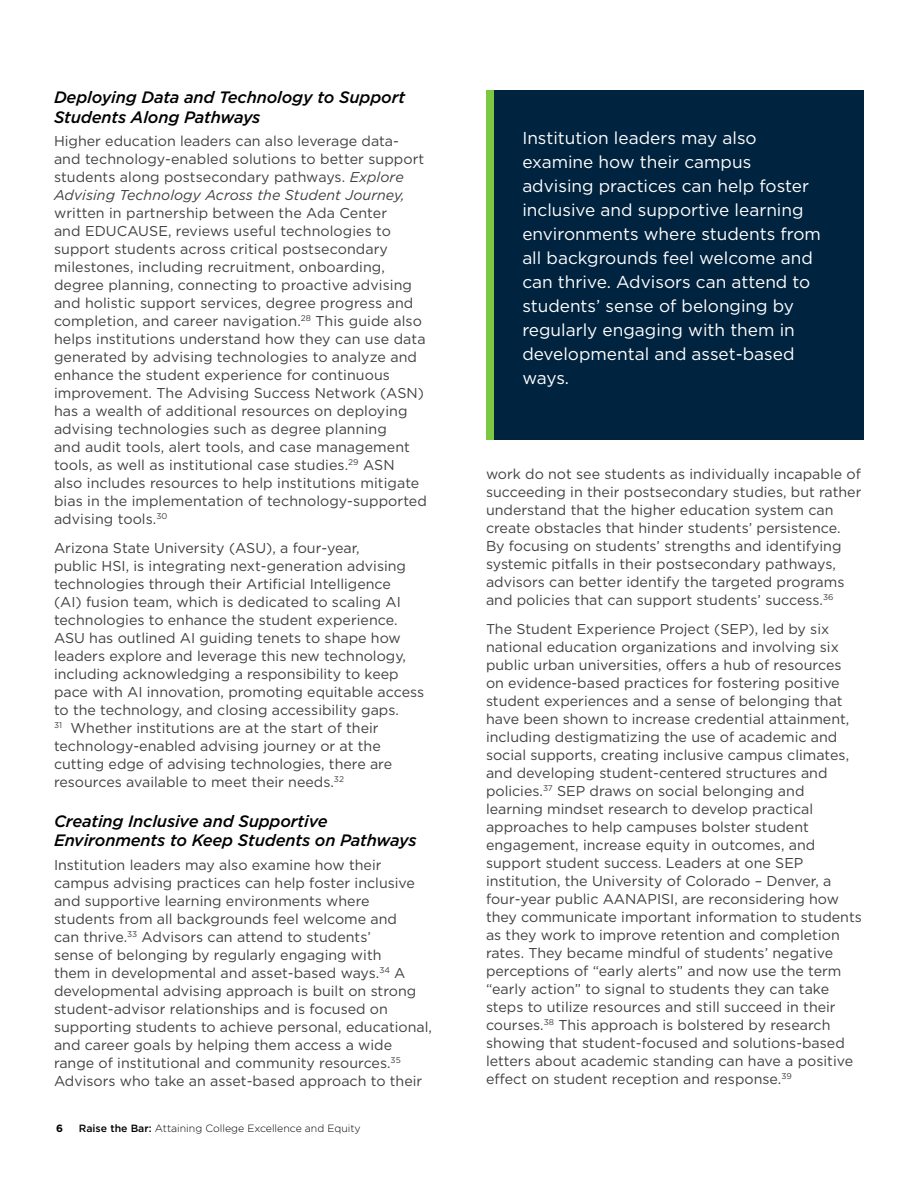
<style>
.page{position:relative;width:918px;height:1188px;background:#fff}
.page>*{position:absolute;margin:0;border:0;box-sizing:border-box;transform-origin:0 0}
.t1{font:17.25px/24px "Gotham";color:#fff}
.t2{font:italic 500 16.5px/19.5px "Gotham";letter-spacing:-.01em;color:#000}
.Body_Text{font:14.25px/18px "Gotham";color:#414042}
.t3{font:300 10.5px "Gotham";color:#000}
.t4{font:700 10.5px "Gotham";color:#000}
.s1{font-style:italic}
.s2{font-weight:500}
</style>
<div class="page">
<div style="left:486px;top:90px;width:378px;height:350px;background:#00233f"></div>
<div style="left:486px;top:90px;width:8px;height:350px;background:#7bc943"></div>
<h3 class="t2" style="left:54px;top:87px;width:353px">Deploying Data and Technology to Support<br>Students Along Pathways</h3>
<p class="Body_Text" style="left:54px;top:132px;width:374px">Higher education leaders can also leverage data&shy;and technology-enabled solutions to better support students along postsecondary pathways. <span class="s1">Explore Advising Technology Across the Student Journey, </span>written in partnership between the Ada Center<br>and EDUCAUSE, reviews useful technologies to support students across critical postsecondary milestones, including recruitment, onboarding, degree planning, connecting to proactive advising and holistic support services, degree progress and completion, and career navigation.<sup>28</sup> This guide also helps institutions understand how they can use data generated by advising technologies to analyze and enhance the student experience for continuous improvement. The Advising Success Network (ASN) has a wealth of additional resources on deploying advising technologies such as degree planning<br>and audit tools, alert tools, and case management tools, as well as institutional case studies.<sup>29</sup> ASN<br>also includes resources to help institutions mitigate bias in the implementation of technology-supported advising tools.<sup>30</sup></p>
<p class="Body_Text" style="left:54px;top:539px;width:372px">Arizona State University (ASU), a four-year,<br>public HSI, is integrating next-generation advising technologies through their Artificial Intelligence<br>(AI) fusion team, which is dedicated to scaling AI technologies to enhance the student experience.<br>ASU has outlined AI guiding tenets to shape how leaders explore and leverage this new technology, including acknowledging a responsibility to keep pace with AI innovation, promoting equitable access to the technology, and closing accessibility gaps.<br><sup>31</sup> Whether institutions are at the start of their technology-enabled advising journey or at the cutting edge of advising technologies, there are resources available to meet their needs.<sup>32</sup></p>
<h3 class="t2" style="left:54px;top:811px;width:364px">Creating Inclusive and Supportive<br>Environments to Keep Students on Pathways</h3>
<p class="Body_Text" style="left:54px;top:855px;width:380px">Institution leaders may also examine how their campus advising practices can help foster inclusive and supportive learning environments where students from all backgrounds feel welcome and<br>can thrive.<sup>33</sup> Advisors can attend to students’<br>sense of belonging by regularly engaging with<br>them in developmental and asset-based ways.<sup>34</sup> A developmental advising approach is built on strong student-advisor relationships and is focused on supporting students to achieve personal, educational, and career goals by helping them access a wide range of institutional and community resources.<sup>35<br></sup>Advisors who take an asset-based approach to their</p>
<p class="t4" style="left:56px;top:1121px;width:8px">6</p>
<p class="t3" style="left:79px;top:1121px;width:283px"><span class="s2">Raise the Bar:</span> Attaining College Excellence and Equity</p>
<h2 class="t1" style="left:522px;top:126px;width:300px">Institution leaders may also examine how their campus advising practices can help foster inclusive and supportive learning environments where students from all backgrounds feel welcome and can thrive. Advisors can attend to students’ sense of belonging by regularly engaging with them in developmental and asset-based ways.</h2>
<p class="Body_Text" style="left:486px;top:465px;width:377px">work do not see students as individually incapable of succeeding in their postsecondary studies, but rather understand that the higher education system can create obstacles that hinder students’ persistence.<br>By focusing on students’ strengths and identifying systemic pitfalls in their postsecondary pathways, advisors can better identify the targeted programs and policies that can support students’ success.<sup>36</sup></p>
<p class="Body_Text" style="left:486px;top:620px;width:377px">The Student Experience Project (SEP), led by six national education organizations and involving six public urban universities, offers a hub of resources on evidence-based practices for fostering positive student experiences and a sense of belonging that have been shown to increase credential attainment, including destigmatizing the use of academic and social supports, creating inclusive campus climates, and developing student-centered structures and policies.<sup>37</sup> SEP draws on social belonging and learning mindset research to develop practical approaches to help campuses bolster student engagement, increase equity in outcomes, and support student success. Leaders at one SEP institution, the University of Colorado – Denver, a four-year public AANAPISI, are reconsidering how they communicate important information to students as they work to improve retention and completion rates. They became mindful of students’ negative perceptions of “early alerts” and now use the term “early action” to signal to students they can take steps to utilize resources and still succeed in their courses.<sup>38</sup> This approach is bolstered by research showing that student-focused and solutions-based letters about academic standing can have a positive effect on student reception and response.<sup>39</sup></p>
</div>
